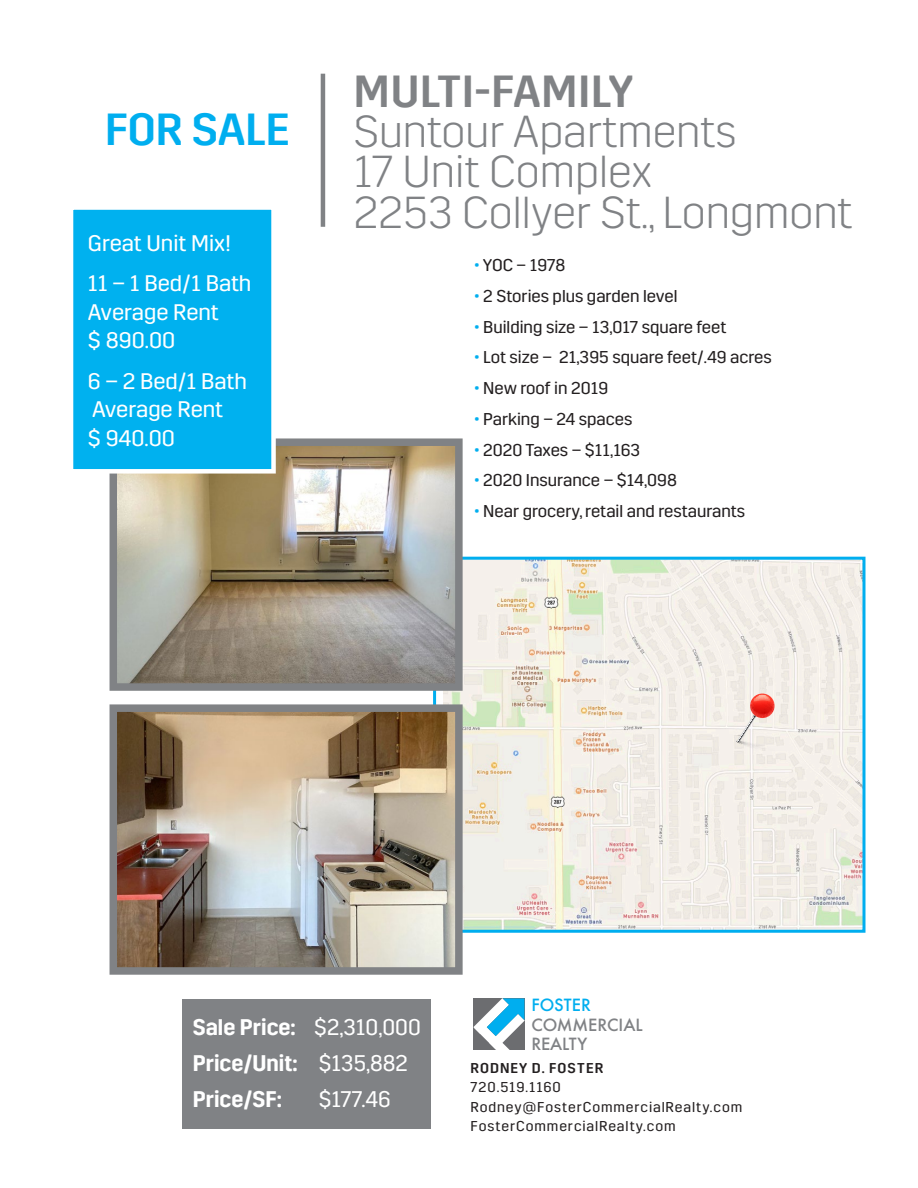
<style>
.page{position:relative;width:918px;height:1188px;background:#fff}
.page>*{position:absolute;margin:0;border:0;box-sizing:border-box;transform-origin:0 0}
.t1{font:300 44.7px "Cadillac Sans A";color:#808285}
.t2{font:500 44.7px "Cadillac Sans A Arabic";letter-spacing:.02em;color:#808285}
.t3{font:500 44.7px "Cadillac Sans A Arabic";color:#00aeef}
.t4{font:600 22.65px "Cadillac Sans A Arabic";color:#fff}
.t5{font:22.65px "Cadillac Sans A Arabic";color:#fff}
.t6{font:22.5px "Cadillac Sans A";color:#fff}
.t7{font:17.1px "Cadillac Sans A Arabic";color:#231f20}
.t8{font:500 16.35px "Futura";color:#808285}
.t9{font:500 16.35px "Futura";color:#00aeef}
.t10{font:14.25px "Cadillac Sans A";letter-spacing:.065em;color:#231f20}
.t11{font:500 14.25px "Cadillac Sans A";letter-spacing:.07em;color:#231f20}
.s1{color:#00aeef}
.s2{font-weight:400}
</style>
<div class="page">
<img style="left:444px;top:561px;width:418px;height:368px">
<div style="left:433px;top:557px;width:433px;height:376px;border:3px solid #00aeef"></div>
<svg style="left:733px;top:711px;width:42px;height:40px;background:#ede8e3"></svg>
<svg style="left:750px;top:694px;width:25px;height:24px"></svg>
<svg style="left:473px;top:998px;width:52px;height:52px"></svg>
<hr style="left:321px;top:74px;width:4px;height:153px;background:#808285">
<div style="left:182px;top:999px;width:249px;height:129px;background:#808285"></div>
<img style="left:119px;top:447px;width:335px;height:235px">
<div style="left:110px;top:438px;width:353px;height:253px;border:8px solid #808285"></div>
<img style="left:119px;top:713px;width:335px;height:253px">
<div style="left:110px;top:704px;width:353px;height:271px;border:8px solid #808285"></div>
<div style="left:69px;top:205px;width:207px;height:269px;background:#00b1ef;border:4px solid #fff"></div>
<p class="t3" style="left:105px;top:91px;width:186px">FOR SALE</p>
<p class="t6" style="left:88px;top:230px;width:145px">Great Unit Mix!</p>
<p class="t6" style="left:88px;top:271px;width:165px">11 – 1 Bed/1 Bath</p>
<p class="t6" style="left:88px;top:299px;width:132px">Average Rent</p>
<p class="t6" style="left:88px;top:328px;width:89px">$ 890.00</p>
<p class="t6" style="left:88px;top:368px;width:161px">6 – 2 Bed/1 Bath</p>
<p class="t6" style="left:92px;top:397px;width:132px">Average Rent</p>
<p class="t6" style="left:88px;top:425px;width:89px">$ 940.00</p>
<p class="t2" style="left:354px;top:53px;width:281px">MULTI-FAMILY</p>
<p class="t1" style="left:354px;top:107px;width:384px">Suntour Apartments</p>
<p class="t1" style="left:354px;top:147px;width:300px">17 Unit Complex</p>
<p class="t1" style="left:354px;top:187px;width:500px">2253 Collyer St., Longmont</p>
<p class="t7" style="left:474px;top:250px;width:93px"><span class="s1">•</span> YOC – 1978</p>
<p class="t7" style="left:474px;top:281px;width:205px"><span class="s1">•</span> 2 Stories plus garden level</p>
<p class="t7" style="left:474px;top:312px;width:254px"><span class="s1">•</span> Building size – 13,017 square feet</p>
<p class="t7" style="left:474px;top:343px;width:299px"><span class="s1">•</span> Lot size – 21,395 square feet/.49 acres</p>
<p class="t7" style="left:474px;top:373px;width:136px"><span class="s1">•</span> New roof in 2019</p>
<p class="t7" style="left:474px;top:404px;width:160px"><span class="s1">•</span> Parking – 24 spaces</p>
<p class="t7" style="left:474px;top:435px;width:168px"><span class="s1">•</span> 2020 Taxes – $11,163</p>
<p class="t7" style="left:474px;top:466px;width:204px"><span class="s1">•</span> 2020 Insurance – $14,098</p>
<p class="t7" style="left:474px;top:496px;width:273px"><span class="s1">•</span> Near grocery, retail and restaurants</p>
<p class="t4" style="left:193px;top:1008px;width:230px">Sale Price: <span class="s2">$2,310,000</span></p>
<p class="t4" style="left:193px;top:1044px;width:217px">Price/Unit: <span class="s2">$135,882</span></p>
<p class="t4" style="left:193px;top:1079px;width:91px">Price/SF:</p>
<p class="t5" style="left:319px;top:1079px;width:74px">$177.46</p>
<p class="t9" style="left:532px;top:994px;width:61px">FOSTER</p>
<p class="t8" style="left:532px;top:1013px;width:113px">COMMERCIAL</p>
<p class="t8" style="left:532px;top:1033px;width:57px">REALTY</p>
<p class="t11" style="left:471px;top:1060px;width:134px">RODNEY D. FOSTER</p>
<p class="t10" style="left:471px;top:1080px;width:92px">720.519.1160</p>
<p class="t10" style="left:471px;top:1099px;width:273px">Rodney@FosterCommercialRealty.com</p>
<p class="t10" style="left:471px;top:1119px;width:207px">FosterCommercialRealty.com</p>
</div>
